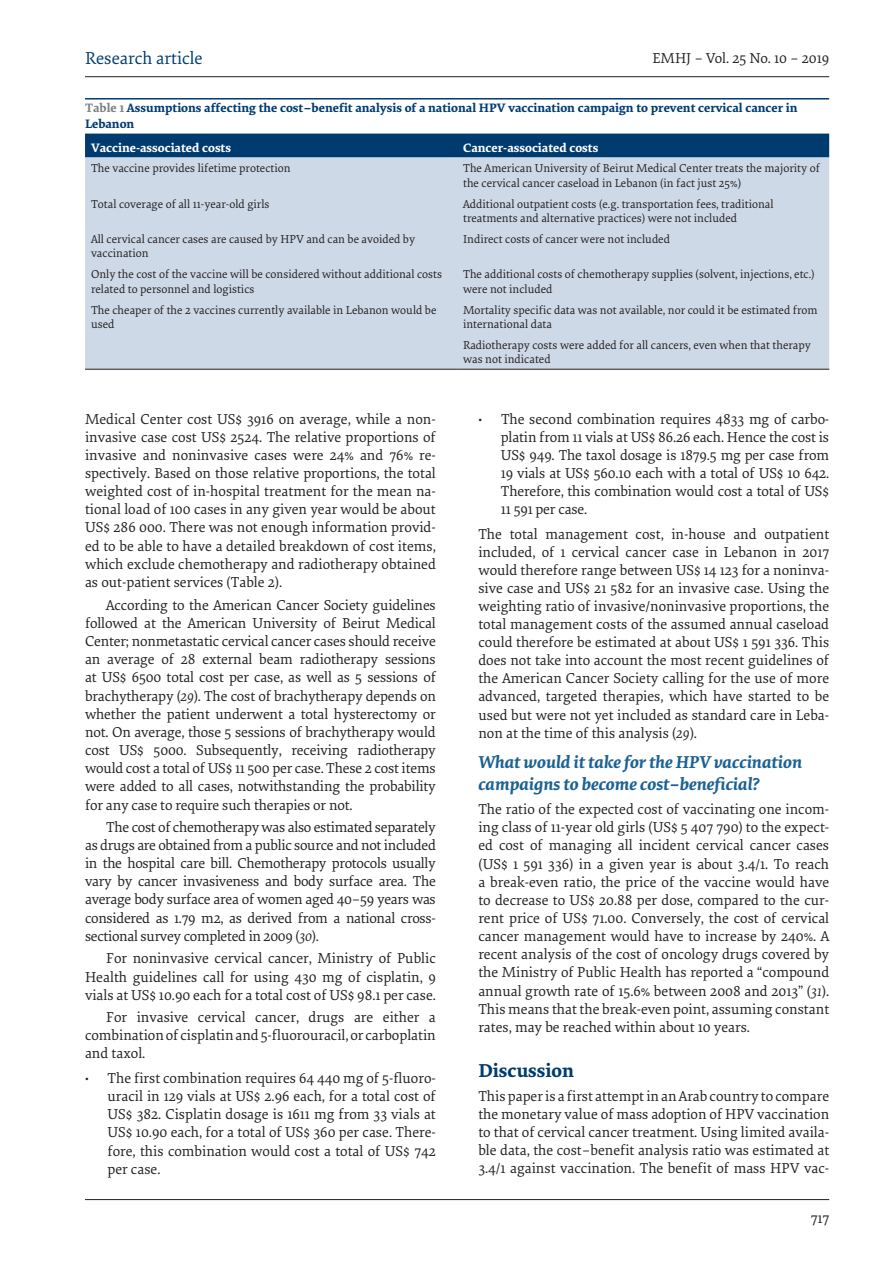
<style>
.page{position:relative;width:893px;height:1263px;background:#fff}
.page>*{position:absolute;margin:0;border:0;box-sizing:border-box;transform-origin:0 0}
.t1{font:700 19.5px "Elena";color:#003b70}
.t2{font:italic 700 18px/21.8px "Elena";color:#1b6194}
.t3{font:18px "Elena";color:#003b70}
.Body_1{font:15px/18.1px "Elena";color:#231f20;text-align:justify}
.Body{font:15px/18.1px "Elena";letter-spacing:-.005em;color:#231f20;text-align:justify}
.tabletit{font:700 12.75px/15.3px "Elena";color:#003b70}
.tabletxt1{font:700 12.75px "Elena";color:#fff}
.tabletxt{font:12px/14.4px "Elena";color:#231f20}
.s1{color:#808285}
.s2{font-style:italic}
.s3{font-weight:700}
</style>
<div class="page">
<hr style="left:85px;top:1199px;width:744px;height:1px;background:#231f20">
<hr style="left:85px;top:76px;width:744px;height:1px;background:#231f20">
<hr style="left:85px;top:98px;width:744px;height:2px;background:#003b70">
<div style="left:85px;top:134px;width:744px;height:24px;background:#003b70"></div>
<div style="left:85px;top:158px;width:744px;height:211px;background:#ced9e7"></div>
<hr style="left:85px;top:369px;width:372px;height:1px;background:#231f20">
<hr style="left:457px;top:369px;width:372px;height:1px;background:#231f20">
<p class="t3" style="left:85px;top:46px;width:119px">Research article</p>
<p class="Body_1" style="left:652px;top:48px;width:178px">EMHJ – Vol. 25 No. 10 – 2019</p>
<p class="tabletit" style="left:85px;top:100px;width:714px"><span class="s1">Table 1</span> Assumptions affecting the cost–benefit analysis of a national HPV vaccination campaign to prevent cervical cancer in<br>Lebanon</p>
<p class="tabletxt1" style="left:91px;top:138px;width:142px">Vaccine-associated costs</p>
<p class="tabletxt1" style="left:463px;top:138px;width:137px">Cancer-associated costs</p>
<p class="tabletxt" style="left:91px;top:161px;width:201px">The vaccine provides lifetime protection</p>
<p class="tabletxt" style="left:463px;top:161px;width:358px">The American University of Beirut Medical Center treats the majority of the cervical cancer caseload in Lebanon (in fact just 25%)</p>
<p class="tabletxt" style="left:91px;top:196px;width:180px">Total coverage of all 11-year-old girls</p>
<p class="tabletxt" style="left:463px;top:196px;width:312px">Additional outpatient costs (e.g. transportation fees, traditional treatments and alternative practices) were not included</p>
<p class="tabletxt" style="left:91px;top:231px;width:326px">All cervical cancer cases are caused by HPV and can be avoided by vaccination</p>
<p class="tabletxt" style="left:463px;top:231px;width:208px">Indirect costs of cancer were not included</p>
<p class="tabletxt" style="left:91px;top:267px;width:353px">Only the cost of the vaccine will be considered without additional costs related to personnel and logistics</p>
<p class="tabletxt" style="left:463px;top:267px;width:353px">The additional costs of chemotherapy supplies (solvent, injections, etc.) were not included</p>
<p class="tabletxt" style="left:91px;top:302px;width:347px">The cheaper of the 2 vaccines currently available in Lebanon would be used</p>
<p class="tabletxt" style="left:463px;top:302px;width:356px">Mortality specific data was not available, nor could it be estimated from international data</p>
<p class="tabletxt" style="left:463px;top:337px;width:349px">Radiotherapy costs were added for all cancers, even when that therapy was not indicated</p>
<p class="Body_1" style="left:85px;top:409px;width:352px">Medical Center cost US$ 3916 on average, while a non&shy;invasive case cost US$ 2524. The relative proportions of invasive and noninvasive cases were 24% and 76% re&shy;spectively. Based on those relative proportions, the total weighted cost of in-hospital treatment for the mean na&shy;tional load of 100 cases in any given year would be about US$ 286 000. There was not enough information provid&shy;ed to be able to have a detailed breakdown of cost items, which exclude chemotherapy and radiotherapy obtained as out-patient services (Table 2).</p>
<p class="Body" style="left:85px;top:595px;width:352px;text-indent:21px">According to the American Cancer Society guidelines followed at the American University of Beirut Medical Center; nonmetastatic cervical cancer cases should receive an average of 28 external beam radiotherapy sessions at US$ 6500 total cost per case, as well as 5 sessions of brachytherapy (<span class="s2">29</span>). The cost of brachytherapy depends on whether the patient underwent a total hysterectomy or not. On average, those 5 sessions of brachytherapy would cost US$ 5000. Subsequently, receiving radiotherapy would cost a total of US$ 11 500 per case. These 2 cost items were added to all cases, notwithstanding the probability for any case to require such therapies or not.</p>
<p class="Body" style="left:85px;top:817px;width:352px;text-indent:21px">The cost of chemotherapy was also estimated separately as drugs are obtained from a public source and not included in the hospital care bill. Chemotherapy protocols usually vary by cancer invasiveness and body surface area. The average body surface area of women aged 40–59 years was considered as 1.79 m2, as derived from a national cross&shy;sectional survey completed in 2009 (<span class="s2">30</span>).</p>
<p class="Body" style="left:85px;top:949px;width:352px;text-indent:21px">For noninvasive cervical cancer, Ministry of Public Health guidelines call for using 430 mg of cisplatin, 9 vials at US$ 10.90 each for a total cost of US$ 98.1 per case.</p>
<p class="Body" style="left:85px;top:1007px;width:352px;text-indent:21px">For invasive cervical cancer, drugs are either a combination of cisplatin and 5-fluorouracil, or carboplatin and taxol.</p>
<p class="Body_1" style="left:108px;top:1068px;width:330px;text-indent:-22px"><span class="s3">·</span> The first combination requires 64 440 mg of 5-fluoro&shy;uracil in 129 vials at US$ 2.96 each, for a total cost of US$ 382. Cisplatin dosage is 1611 mg from 33 vials at US$ 10.90 each, for a total of US$ 360 per case. There&shy;fore, this combination would cost a total of US$ 742 per case.</p>
<p class="Body_1" style="left:501px;top:409px;width:330px;text-indent:-22px"><span class="s3">·</span> The second combination requires 4833 mg of carbo&shy;platin from 11 vials at US$ 86.26 each. Hence the cost is US$ 949. The taxol dosage is 1879.5 mg per case from 19 vials at US$ 560.10 each with a total of US$ 10 642.<br>Therefore, this combination would cost a total of US$ 11 591 per case.</p>
<p class="Body_1" style="left:478px;top:524px;width:352px">The total management cost, in-house and outpatient included, of 1 cervical cancer case in Lebanon in 2017 would therefore range between US$ 14 123 for a noninva&shy;sive case and US$ 21 582 for an invasive case. Using the weighting ratio of invasive/noninvasive proportions, the total management costs of the assumed annual caseload could therefore be estimated at about US$ 1 591 336. This does not take into account the most recent guidelines of the American Cancer Society calling for the use of more advanced, targeted therapies, which have started to be used but were not yet included as standard care in Leba&shy;non at the time of this analysis (<span class="s2">29</span>).</p>
<h2 class="t2" style="left:478px;top:750px;width:325px">What would it take for the HPV vaccination campaigns to become cost–beneficial?</h2>
<p class="Body_1" style="left:478px;top:800px;width:352px">The ratio of the expected cost of vaccinating one incom&shy;ing class of 11-year old girls (US$ 5 407 790) to the expect&shy;ed cost of managing all incident cervical cancer cases (US$ 1 591 336) in a given year is about 3.4/1. To reach a break-even ratio, the price of the vaccine would have to decrease to US$ 20.88 per dose, compared to the cur&shy;rent price of US$ 71.00. Conversely, the cost of cervical cancer management would have to increase by 240%. A recent analysis of the cost of oncology drugs covered by the Ministry of Public Health has reported a “compound annual growth rate of 15.6% between 2008 and 2013” (<span class="s2">31</span>).<br>This means that the break-even point, assuming constant rates, may be reached within about 10 years.</p>
<h1 class="t1" style="left:478px;top:1055px;width:97px">Discussion</h1>
<p class="Body_1" style="left:478px;top:1086px;width:352px">This paper is a first attempt in an Arab country to compare the monetary value of mass adoption of HPV vaccination to that of cervical cancer treatment. Using limited availa&shy;ble data, the cost–benefit analysis ratio was estimated at 3.4/1 against vaccination. The benefit of mass HPV vac-</p>
<p class="Body_1" style="left:811px;top:1209px;width:20px">717</p>
</div>
